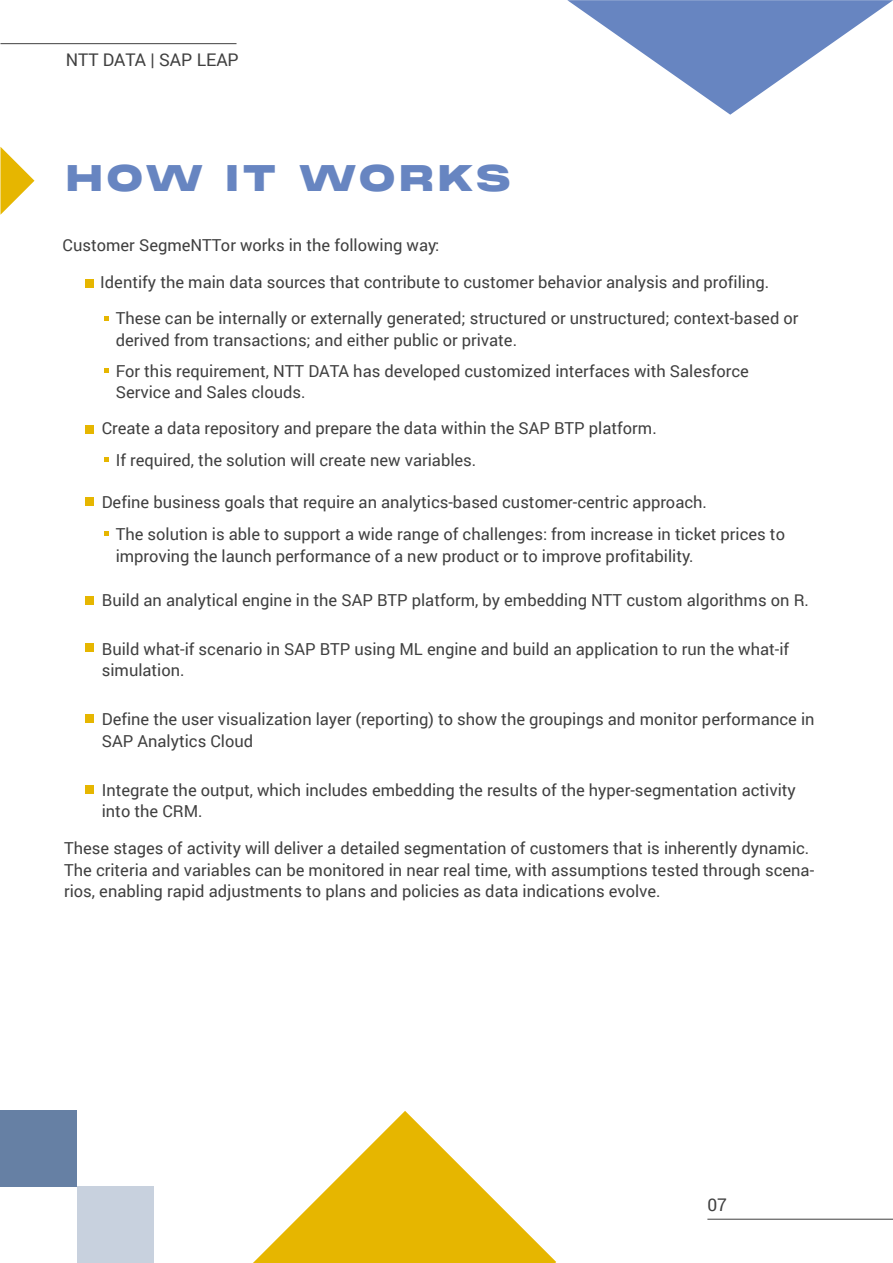
<style>
.page{position:relative;width:893px;height:1263px;background:#fff}
.page>*{position:absolute;margin:0;border:0;box-sizing:border-box;transform-origin:0 0}
.t1{font:900 36px "Monument Extended";letter-spacing:.09em;color:#6785c1}
.t2{font:17.4px "Roboto";color:#404040}
.t3{font:16.5px/21.8px "Roboto";color:#404040}
</style>
<div class="page">
<div style="left:85px;top:425px;width:9px;height:8px;background:#e6b600"></div>
<div style="left:85px;top:280px;width:8px;height:8px;background:#e6b600"></div>
<div style="left:85px;top:497px;width:9px;height:8px;background:#e6b600"></div>
<div style="left:85px;top:644px;width:9px;height:8px;background:#e6b600"></div>
<div style="left:85px;top:714px;width:9px;height:8px;background:#e6b600"></div>
<div style="left:85px;top:786px;width:9px;height:8px;background:#e6b600"></div>
<div style="left:85px;top:597px;width:9px;height:8px;background:#e6b600"></div>
<svg style="left:104px;top:317px;width:4px;height:4px"></svg>
<svg style="left:104px;top:369px;width:4px;height:4px"></svg>
<svg style="left:104px;top:457px;width:4px;height:4px"></svg>
<svg style="left:104px;top:532px;width:4px;height:4px"></svg>
<hr style="left:707px;top:1219px;width:186px;height:1px;background:#404040">
<hr style="left:0;top:43px;width:237px;height:1px;background:#404040">
<svg style="left:567px;top:0;width:326px;height:115px"></svg>
<svg style="left:0;top:147px;width:34px;height:68px"></svg>
<div style="left:0;top:1110px;width:77px;height:77px;background:#6680a4"></div>
<div style="left:77px;top:1187px;width:77px;height:76px;background:#c8d1de"></div>
<svg style="left:253px;top:1111px;width:303px;height:152px"></svg>
<p class="t2" style="left:66px;top:48px;width:175px">NTT DATA | SAP LEAP</p>
<h1 class="t1" style="left:66px;top:153px;width:447px">HOW IT WORKS</h1>
<p class="t3" style="left:63px;top:234px;width:378px">Customer SegmeNTTor works in the following way:</p>
<p class="t3" style="left:100px;top:271px;width:670px">Identify the main data sources that contribute to customer behavior analysis and profiling.</p>
<p class="t3" style="left:116px;top:306px;width:684px">These can be internally or externally generated; structured or unstructured; context-based or derived from transactions; and either public or private.</p>
<p class="t3" style="left:116px;top:359px;width:635px">For this requirement, NTT DATA has developed customized interfaces with Salesforce<br>Service and Sales clouds.</p>
<p class="t3" style="left:102px;top:417px;width:556px">Create a data repository and prepare the data within the SAP BTP platform.</p>
<p class="t3" style="left:116px;top:448px;width:362px">If required, the solution will create new variables.</p>
<p class="t3" style="left:102px;top:491px;width:607px">Define business goals that require an analytics-based customer-centric approach.</p>
<p class="t3" style="left:116px;top:523px;width:671px">The solution is able to support a wide range of challenges: from increase in ticket prices to improving the launch performance of a new product or to improve profitability.</p>
<p class="t3" style="left:102px;top:588px;width:709px">Build an analytical engine in the SAP BTP platform, by embedding NTT custom algorithms on R.</p>
<p class="t3" style="left:102px;top:637px;width:689px">Build what-if scenario in SAP BTP using ML engine and build an application to run the what-if simulation.</p>
<p class="t3" style="left:102px;top:708px;width:714px">Define the user visualization layer (reporting) to show the groupings and monitor performance in<br>SAP Analytics Cloud</p>
<p class="t3" style="left:102px;top:778px;width:695px">Integrate the output, which includes embedding the results of the hyper-segmentation activity into the CRM.</p>
<p class="t3" style="left:64px;top:836px;width:752px">These stages of activity will deliver a detailed segmentation of customers that is inherently dynamic.<br>The criteria and variables can be monitored in near real time, with assumptions tested through scena&shy;rios, enabling rapid adjustments to plans and policies as data indications evolve.</p>
<p class="t2" style="left:707px;top:1193px;width:21px">07</p>
</div>
